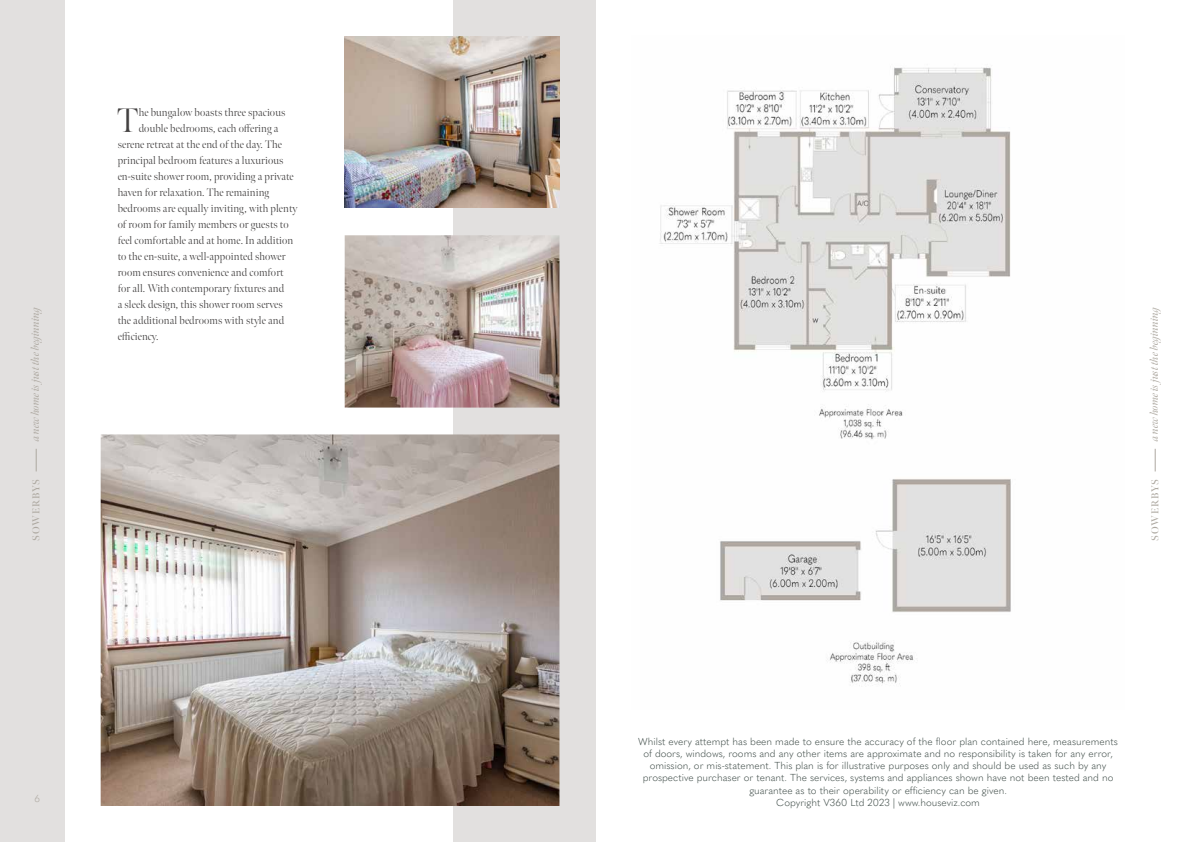
<style>
.page{position:relative;width:1191px;height:842px;background:#fff}
.page>*{position:absolute;margin:0;border:0;box-sizing:border-box;transform-origin:0 0}
.t1{font:300 34px "Meno Banner";color:#434141}
.t2{font:300 11px "Meno Banner";letter-spacing:.01em;color:#434141}
.t3{font:italic 11px "Meno Banner";letter-spacing:-.01em;color:#ada8a0}
.t4{font:300 10px/12px "Quasimoda";color:#3e4b47;text-align:center}
.t5{font:600 10px "Meno Banner";letter-spacing:.08em;color:#ada8a0}
.t6{font:300 10px "Quasimoda";color:#ada8a0}
</style>
<div class="page">
<div style="left:0;top:0;width:595px;height:842px;background:#e2e0df"></div>
<svg style="left:1155px;top:449px;width:1px;height:22px"></svg>
<svg style="left:36px;top:449px;width:1px;height:22px"></svg>
<img style="left:659px;top:67px;width:352px;height:619px">
<div style="left:65px;top:0;width:387px;height:842px;background:#fff"></div>
<img style="left:101px;top:434px;width:458px;height:372px">
<img style="left:345px;top:36px;width:214px;height:172px">
<img style="left:345px;top:235px;width:214px;height:173px">
<p class="t3" style="left:29px;top:441px;width:138px;rotate:-90deg">a new home is just the beginning</p>
<p class="t5" style="left:30px;top:541px;width:63px;rotate:-90deg">SOWERBYS</p>
<h1 class="t1" style="left:117px;top:100px;width:23px">T</h1>
<p class="t2" style="left:139px;top:106px;width:148px">he bungalow boasts three spacious</p>
<p class="t2" style="left:139px;top:122px;width:141px">double bedrooms, each offering a</p>
<p class="t2" style="left:118px;top:138px;width:166px">serene retreat at the end of the day. The</p>
<p class="t2" style="left:118px;top:154px;width:167px">principal bedroom features a luxurious</p>
<p class="t2" style="left:118px;top:170px;width:177px">en-suite shower room, providing a private</p>
<p class="t2" style="left:118px;top:186px;width:153px">haven for relaxation. The remaining</p>
<p class="t2" style="left:118px;top:202px;width:181px">bedrooms are equally inviting, with plenty</p>
<p class="t2" style="left:118px;top:218px;width:172px">of room for family members or guests to</p>
<p class="t2" style="left:118px;top:234px;width:177px">feel comfortable and at home. In addition</p>
<p class="t2" style="left:118px;top:250px;width:169px">to the en-suite, a well-appointed shower</p>
<p class="t2" style="left:118px;top:266px;width:167px">room ensures convenience and comfort</p>
<p class="t2" style="left:118px;top:282px;width:168px">for all. With contemporary fixtures and</p>
<p class="t2" style="left:118px;top:298px;width:167px">a sleek design, this shower room serves</p>
<p class="t2" style="left:118px;top:314px;width:168px">the additional bedrooms with style and</p>
<p class="t2" style="left:118px;top:330px;width:42px">efficiency.</p>
<p class="t6" style="left:35px;top:791px;width:7px">6</p>
<p class="t3" style="left:1147px;top:441px;width:138px;rotate:-90deg">a new home is just the beginning</p>
<p class="t5" style="left:1149px;top:541px;width:63px;rotate:-90deg">SOWERBYS</p>
<p class="t4" style="left:638px;top:735px;width:481px">Whilst every attempt has been made to ensure the accuracy of the floor plan contained here, measurements of doors, windows, rooms and any other items are approximate and no responsibility is taken for any error, omission, or mis-statement. This plan is for illustrative purposes only and should be used as such by any prospective purchaser or tenant. The services, systems and appliances shown have not been tested and no guarantee as to their operability or efficiency can be given.<br>Copyright V360 Ltd 2023 | www.houseviz.com</p>
</div>
